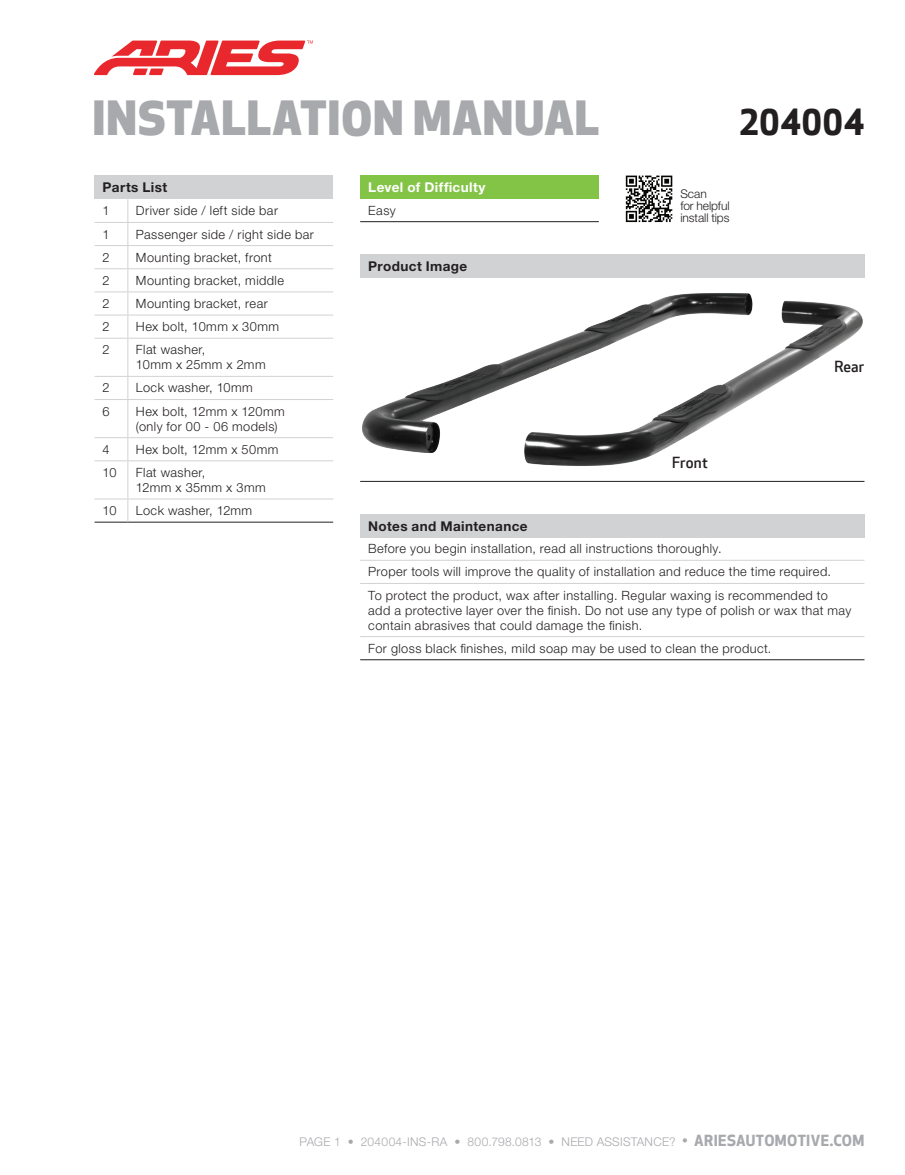
<style>
.page{position:relative;width:905px;height:1175px;background:#fff}
.page>*{position:absolute;margin:0;border:0;box-sizing:border-box;transform-origin:0 0}
.t1{font:800 46.05px "Apex New";letter-spacing:.02em;color:#a8a9ad}
.t2{font:700 34.5px "Apex New";letter-spacing:.01em;color:#231f20}
.t3{font:500 15px "Apex New";letter-spacing:.01em;color:#231f20}
.t4{font:700 13.5px "Helvetica Neue LT Std";letter-spacing:.03em;color:#231f20}
.t5{font:700 13.5px "Helvetica Neue LT Std";letter-spacing:.03em;color:#fff}
.t6{font:300 12.75px/15px "Helvetica Neue LT Std";letter-spacing:.03em;color:#231f20}
.t7{font:300 12px "Helvetica Neue LT Std";letter-spacing:.02em;color:#a8a9ad}
.t8{font:300 12px/12px "Helvetica Neue LT Std";letter-spacing:-.005em;color:#231f20}
.s1{font-family:"Apex New";font-weight:500;font-size:15px}
.s2{font-family:"Apex New";font-weight:700;font-size:15px}
</style>
<div class="page">
<div style="left:360px;top:254px;width:504px;height:24px;background:#d1d2d4"></div>
<hr style="left:360px;top:481px;width:504px;height:1px;background:#231f20">
<img style="left:362px;top:293px;width:501px;height:173px">
<div style="left:360px;top:514px;width:504px;height:24px;background:#d1d2d4"></div>
<hr style="left:360px;top:560px;width:504px;height:1px;background:#d1d2d4">
<hr style="left:360px;top:583px;width:504px;height:1px;background:#d1d2d4">
<hr style="left:360px;top:659px;width:504px;height:1px;background:#231f20">
<hr style="left:360px;top:636px;width:504px;height:1px;background:#d1d2d4">
<div style="left:360px;top:176px;width:238px;height:23px;background:#83c447"></div>
<hr style="left:360px;top:221px;width:238px;height:1px;background:#231f20">
<div style="left:94px;top:176px;width:239px;height:23px;background:#d1d2d4"></div>
<hr style="left:94px;top:222px;width:34px;height:1px;background:#d1d2d4">
<hr style="left:128px;top:222px;width:205px;height:1px;background:#d1d2d4">
<hr style="left:94px;top:245px;width:34px;height:1px;background:#d1d2d4">
<hr style="left:128px;top:245px;width:205px;height:1px;background:#d1d2d4">
<hr style="left:94px;top:268px;width:34px;height:1px;background:#d1d2d4">
<hr style="left:128px;top:268px;width:205px;height:1px;background:#d1d2d4">
<hr style="left:94px;top:291px;width:34px;height:1px;background:#d1d2d4">
<hr style="left:128px;top:291px;width:205px;height:1px;background:#d1d2d4">
<hr style="left:94px;top:315px;width:34px;height:1px;background:#d1d2d4">
<hr style="left:128px;top:315px;width:205px;height:1px;background:#d1d2d4">
<hr style="left:94px;top:338px;width:34px;height:1px;background:#d1d2d4">
<hr style="left:128px;top:338px;width:205px;height:1px;background:#d1d2d4">
<hr style="left:94px;top:376px;width:34px;height:1px;background:#d1d2d4">
<hr style="left:128px;top:376px;width:205px;height:1px;background:#d1d2d4">
<hr style="left:94px;top:399px;width:34px;height:1px;background:#d1d2d4">
<hr style="left:128px;top:399px;width:205px;height:1px;background:#d1d2d4">
<hr style="left:94px;top:437px;width:34px;height:1px;background:#d1d2d4">
<hr style="left:128px;top:437px;width:205px;height:1px;background:#d1d2d4">
<hr style="left:94px;top:460px;width:34px;height:1px;background:#d1d2d4">
<hr style="left:128px;top:460px;width:205px;height:1px;background:#d1d2d4">
<hr style="left:94px;top:498px;width:34px;height:1px;background:#d1d2d4">
<hr style="left:128px;top:498px;width:205px;height:1px;background:#d1d2d4">
<hr style="left:94px;top:522px;width:34px;height:1px;background:#231f20">
<hr style="left:128px;top:522px;width:205px;height:1px;background:#231f20">
<svg style="left:127px;top:199px;width:1px;height:139px"></svg>
<hr style="left:127px;top:338px;width:1px;height:38px;background:#d1d2d4">
<svg style="left:127px;top:377px;width:1px;height:22px"></svg>
<hr style="left:127px;top:400px;width:1px;height:37px;background:#d1d2d4">
<svg style="left:127px;top:438px;width:1px;height:22px"></svg>
<hr style="left:127px;top:461px;width:1px;height:37px;background:#d1d2d4">
<svg style="left:127px;top:499px;width:1px;height:23px"></svg>
<svg style="left:626px;top:176px;width:46px;height:46px"></svg>
<svg style="left:94px;top:41px;width:219px;height:34px"></svg>
<h1 class="t1" style="left:93px;top:93px;width:508px">INSTALLATION MANUAL</h1>
<h2 class="t2" style="left:738px;top:102px;width:127px">204004</h2>
<p class="t4" style="left:103px;top:179px;width:66px">Parts List</p>
<p class="t6" style="left:103px;top:203px;width:9px">1</p>
<p class="t6" style="left:136px;top:203px;width:144px">Driver side / left side bar</p>
<p class="t6" style="left:103px;top:226px;width:9px">1</p>
<p class="t6" style="left:136px;top:226px;width:179px">Passenger side / right side bar</p>
<p class="t6" style="left:103px;top:249px;width:9px">2</p>
<p class="t6" style="left:136px;top:249px;width:137px">Mounting bracket, front</p>
<p class="t6" style="left:103px;top:272px;width:9px">2</p>
<p class="t6" style="left:136px;top:272px;width:149px">Mounting bracket, middle</p>
<p class="t6" style="left:103px;top:296px;width:9px">2</p>
<p class="t6" style="left:136px;top:296px;width:133px">Mounting bracket, rear</p>
<p class="t6" style="left:103px;top:319px;width:9px">2</p>
<p class="t6" style="left:136px;top:319px;width:145px">Hex bolt, 10mm x 30mm</p>
<p class="t6" style="left:103px;top:342px;width:9px">2</p>
<p class="t6" style="left:136px;top:342px;width:131px">Flat washer,<br>10mm x 25mm x 2mm</p>
<p class="t6" style="left:103px;top:380px;width:9px">2</p>
<p class="t6" style="left:136px;top:380px;width:118px">Lock washer, 10mm</p>
<p class="t6" style="left:103px;top:403px;width:9px">6</p>
<p class="t6" style="left:136px;top:403px;width:150px">Hex bolt, 12mm x 120mm (only for 00 - 06 models)</p>
<p class="t6" style="left:103px;top:441px;width:9px">4</p>
<p class="t6" style="left:136px;top:441px;width:144px">Hex bolt, 12mm x 50mm</p>
<p class="t6" style="left:103px;top:464px;width:15px">10</p>
<p class="t6" style="left:136px;top:464px;width:131px">Flat washer,<br>12mm x 35mm x 3mm</p>
<p class="t6" style="left:103px;top:503px;width:15px">10</p>
<p class="t6" style="left:136px;top:503px;width:118px">Lock washer, 12mm</p>
<p class="t5" style="left:368px;top:179px;width:119px">Level of Difficulty</p>
<p class="t6" style="left:368px;top:202px;width:29px">Easy</p>
<p class="t4" style="left:368px;top:258px;width:100px">Product Image</p>
<p class="t8" style="left:680px;top:187px;width:51px">Scan<br>for helpful install tips</p>
<p class="t3" style="left:672px;top:454px;width:37px">Front</p>
<p class="t3" style="left:834px;top:358px;width:32px">Rear</p>
<p class="t4" style="left:368px;top:517px;width:161px">Notes and Maintenance</p>
<p class="t6" style="left:368px;top:537px;width:464px;line-height:23.1px">Before you begin installation, read all instructions thoroughly.<br>Proper tools will improve the quality of installation and reduce the time required.<br>To protect the product, wax after installing. Regular waxing is recommended to</p>
<p class="t6" style="left:368px;top:602px;width:484px">add a protective layer over the finish. Do not use any type of polish or wax that may contain abrasives that could damage the finish.</p>
<p class="t6" style="left:368px;top:640px;width:404px">For gloss black finishes, mild soap may be used to clean the product.</p>
<p class="t7" style="left:299px;top:1134px;width:566px">PAGE 1 • 204004-INS-RA • 800.798.0813 • NEED ASSISTANCE? <span class="s1">•</span> <span class="s2">ARIESAUTOMOTIVE.COM</span></p>
</div>
